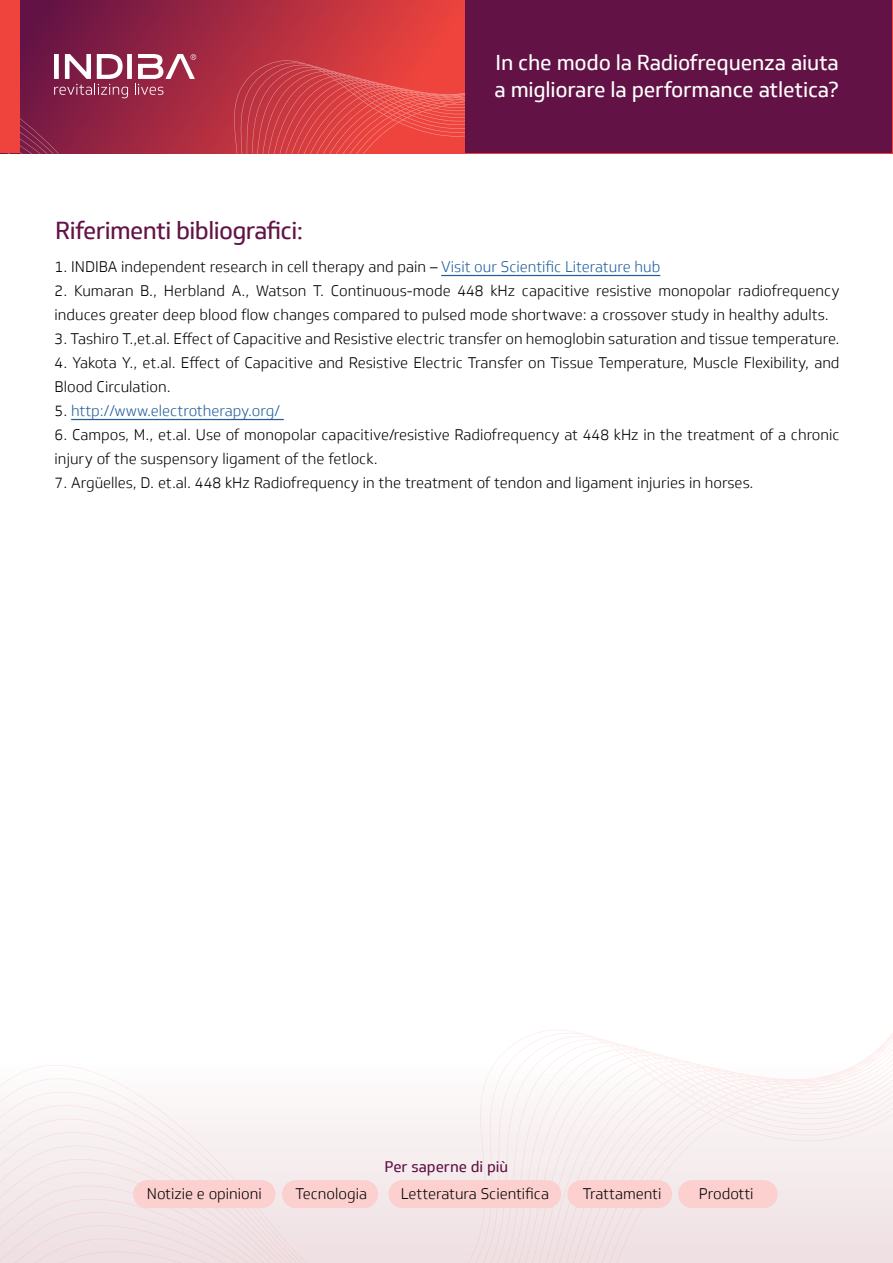
<style>
.page{position:relative;width:893px;height:1263px;background:#fff}
.page>*{position:absolute;margin:0;border:0;box-sizing:border-box;transform-origin:0 0}
.t1{font:24px "Soleto";letter-spacing:-.025em;color:#621245}
.t2{font:21px/27px "Soleto";letter-spacing:-.01em;color:#fff}
.t3{font:300 15px/24px "Soleto";color:#000}
.t4{font:300 15px "Soleto";color:#215e9e}
.t5{font:15px "Soleto";color:#621245}
.s1{color:#215e9e}
.s2{color:#000}
</style>
<div class="page">
<svg style="left:1px;top:1030px;width:891px;height:233px;fill:#f7f0f0"></svg>
<svg style="left:20px;top:1px;width:445px;height:152px;background:#b63343"></svg>
<svg style="left:54px;top:54px;width:142px;height:44px"></svg>
<div style="left:1px;top:1px;width:19px;height:152px;background:#ef443d"></div>
<div style="left:465px;top:1px;width:427px;height:152px;background:#621245"></div>
<hr style="left:441px;top:275px;width:219px;height:1px;background:#215e9e">
<hr style="left:71px;top:419px;width:213px;height:1px;background:#215e9e">
<div style="left:134px;top:1180px;width:141px;height:28px;background:#fbd0cf;border-radius:14px"></div>
<div style="left:281px;top:1180px;width:96px;height:28px;background:#fbd0cf;border-radius:14px"></div>
<div style="left:388px;top:1180px;width:173px;height:28px;background:#fbd0cf;border-radius:14px"></div>
<div style="left:567px;top:1180px;width:105px;height:28px;background:#fbd0cf;border-radius:14px"></div>
<div style="left:678px;top:1180px;width:100px;height:28px;background:#fbd0cf;border-radius:14px"></div>
<h2 class="t2" style="left:494px;top:49px;width:346px">In che modo la Radiofrequenza aiuta a migliorare la performance atletica?</h2>
<h1 class="t1" style="left:55px;top:216px;width:250px">Riferimenti bibliografici:</h1>
<p class="t3" style="left:55px;top:255px;width:607px">1. INDIBA independent research in cell therapy and pain – <span class="s1">Visit our Scientific Literature hub</span></p>
<p class="t3" style="left:55px;top:279px;width:786px">2. Kumaran B., Herbland A., Watson T. Continuous-mode 448 kHz capacitive resistive monopolar radiofrequency induces greater deep blood flow changes compared to pulsed mode shortwave: a crossover study in healthy adults.</p>
<p class="t3" style="left:55px;top:327px;width:786px">3. Tashiro T.,et.al. Effect of Capacitive and Resistive electric transfer on hemoglobin saturation and tissue temperature.</p>
<p class="t3" style="left:55px;top:351px;width:786px">4. Yakota Y., et.al. Effect of Capacitive and Resistive Electric Transfer on Tissue Temperature, Muscle Flexibility, and<br>Blood Circulation.</p>
<p class="t4" style="left:55px;top:402px;width:227px"><span class="s2">5.</span> http://www.electrotherapy.org/</p>
<p class="t3" style="left:55px;top:423px;width:786px">6. Campos, M., et.al. Use of monopolar capacitive/resistive Radiofrequency at 448 kHz in the treatment of a chronic injury of the suspensory ligament of the fetlock.</p>
<p class="t3" style="left:55px;top:471px;width:700px">7. Argüelles, D. et.al. 448 kHz Radiofrequency in the treatment of tendon and ligament injuries in horses.</p>
<p class="t5" style="left:385px;top:1158px;width:125px">Per saperne di più</p>
<p class="t3" style="left:147px;top:1182px;width:116px">Notizie e opinioni</p>
<p class="t3" style="left:296px;top:1182px;width:73px">Tecnologia</p>
<p class="t3" style="left:401px;top:1182px;width:150px">Letteratura Scientifica</p>
<p class="t3" style="left:583px;top:1182px;width:80px">Trattamenti</p>
<p class="t3" style="left:699px;top:1182px;width:56px">Prodotti</p>
</div>
